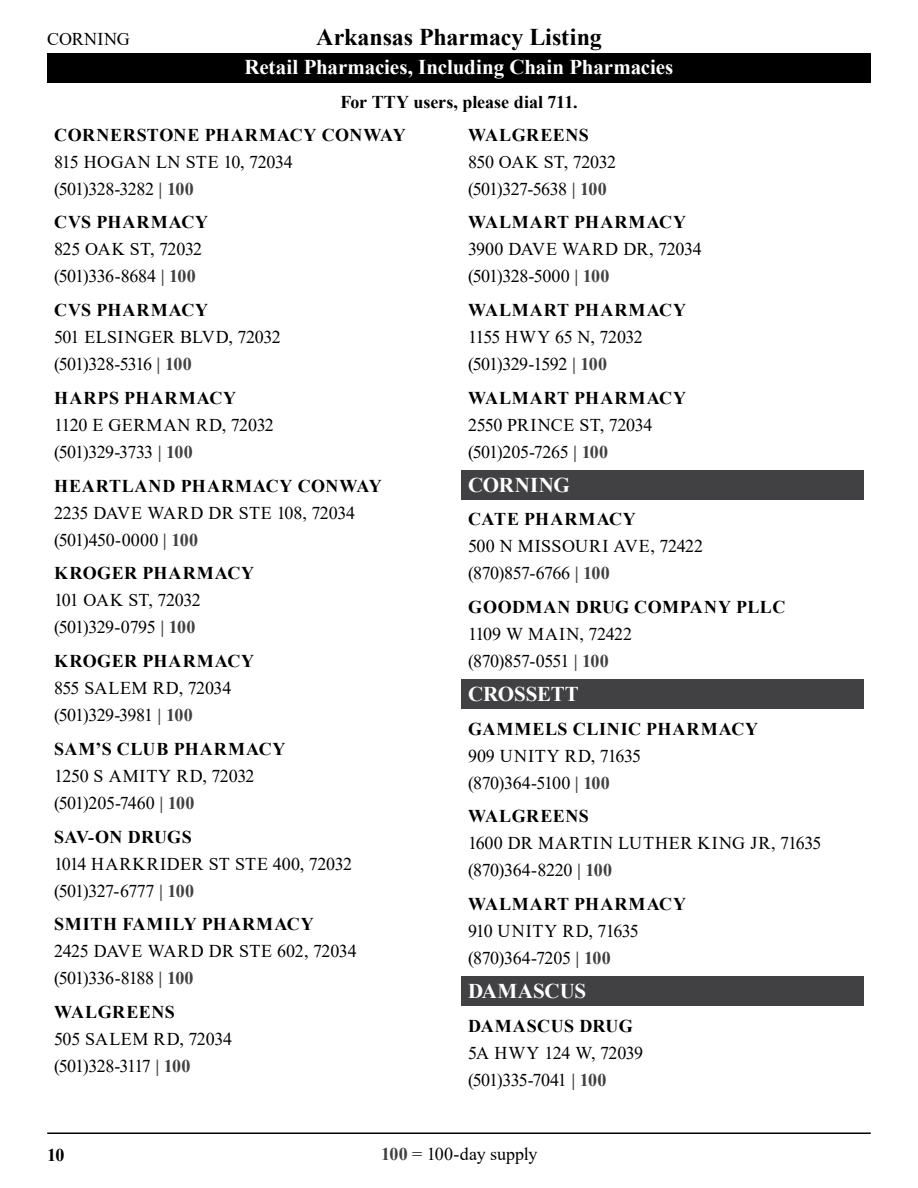
<style>
.page{position:relative;width:918px;height:1188px;background:#fff}
.page>*{position:absolute;margin:0;border:0;box-sizing:border-box;transform-origin:0 0}
.t1{font:700 24px "Times New Roman";letter-spacing:-.005em;color:#000}
.Heading_3_-_Cities{font:700 21px "Times New Roman";letter-spacing:-.005em;color:#fff}
.Address__Zip{font:18px "Times New Roman";letter-spacing:-.01em;color:#000}
.Phone___Features{font:18px "Times New Roman";letter-spacing:-.025em;color:#000}
.Heading_4_-_Pharmacy_names{font:700 18px "Times New Roman";letter-spacing:.035em;color:#000}
.Heading_4_-_Pharmacy_names-2{font:700 18px "Times New Roman";letter-spacing:.06em;color:#000}
.Phone___Features-2{font:18px "Times New Roman";letter-spacing:-.045em;color:#000}
.Address__Zip-2{font:18px "Times New Roman";letter-spacing:.01em;color:#000}
.Address__Zip-3{font:18px "Times New Roman";letter-spacing:.02em;color:#000}
.Heading_4_-_Pharmacy_names-3{font:700 18px "Times New Roman";letter-spacing:-.005em;color:#000}
.Address__Zip-4{font:18px "Times New Roman";letter-spacing:.015em;color:#000}
.Phone___Features-3{font:18px "Times New Roman";letter-spacing:-.06em;color:#000}
.Address__Zip-5{font:18px "Times New Roman";letter-spacing:-.03em;color:#000}
.Heading_4_-_Pharmacy_names-4{font:700 18px "Times New Roman";letter-spacing:.01em;color:#000}
.s1{font-weight:700;color:#414042}
</style>
<div class="page">
<div style="left:47px;top:53px;width:824px;height:29px;background:#000"></div>
<hr style="left:47px;top:1132px;width:824px;height:2px;background:#000">
<div style="left:461px;top:471px;width:403px;height:29px;background:#414042"></div>
<div style="left:461px;top:680px;width:403px;height:29px;background:#414042"></div>
<div style="left:461px;top:977px;width:403px;height:29px;background:#414042"></div>
<p class="Address__Zip" style="left:47px;top:26px;width:84px">CORNING</p>
<h1 class="t1" style="left:316px;top:20px;width:287px">Arkansas Pharmacy Listing</h1>
<p class="Heading_3_-_Cities" style="left:245px;top:52px;width:430px">Retail Pharmacies, Including Chain Pharmacies</p>
<p class="Heading_4_-_Pharmacy_names-3" style="left:340px;top:89px;width:239px">For TTY users, please dial 711.</p>
<h4 class="Heading_4_-_Pharmacy_names" style="left:54px;top:122px;width:353px">CORNERSTONE PHARMACY CONWAY</h4>
<p class="Address__Zip" style="left:54px;top:149px;width:240px">815 HOGAN LN STE 10, 72034</p>
<p class="Phone___Features" style="left:54px;top:176px;width:141px">(501)328-3282 <span class="s1">| 100</span></p>
<h4 class="Heading_4_-_Pharmacy_names" style="left:54px;top:209px;width:155px">CVS PHARMACY</h4>
<p class="Address__Zip" style="left:54px;top:237px;width:150px">825 OAK ST, 72032</p>
<p class="Phone___Features" style="left:54px;top:264px;width:143px">(501)336-8684 <span class="s1">| 100</span></p>
<h4 class="Heading_4_-_Pharmacy_names" style="left:54px;top:297px;width:155px">CVS PHARMACY</h4>
<p class="Address__Zip-2" style="left:54px;top:324px;width:228px">501 ELSINGER BLVD, 72032</p>
<p class="Phone___Features-2" style="left:54px;top:351px;width:139px">(501)328-5316 <span class="s1">| 100</span></p>
<h4 class="Heading_4_-_Pharmacy_names-2" style="left:54px;top:385px;width:183px">HARPS PHARMACY</h4>
<p class="Address__Zip" style="left:54px;top:412px;width:221px">1120 E GERMAN RD, 72032</p>
<p class="Phone___Features" style="left:54px;top:439px;width:140px">(501)329-3733 <span class="s1">| 100</span></p>
<h4 class="Heading_4_-_Pharmacy_names" style="left:54px;top:473px;width:329px">HEARTLAND PHARMACY CONWAY</h4>
<p class="Address__Zip" style="left:54px;top:500px;width:303px">2235 DAVE WARD DR STE 108, 72034</p>
<p class="Phone___Features" style="left:54px;top:527px;width:146px">(501)450-0000 <span class="s1">| 100</span></p>
<h4 class="Heading_4_-_Pharmacy_names" style="left:54px;top:560px;width:201px">KROGER PHARMACY</h4>
<p class="Address__Zip" style="left:54px;top:588px;width:148px">101 OAK ST, 72032</p>
<p class="Phone___Features" style="left:54px;top:615px;width:143px">(501)329-0795 <span class="s1">| 100</span></p>
<h4 class="Heading_4_-_Pharmacy_names" style="left:54px;top:648px;width:201px">KROGER PHARMACY</h4>
<p class="Address__Zip" style="left:54px;top:675px;width:179px">855 SALEM RD, 72034</p>
<p class="Phone___Features" style="left:54px;top:702px;width:140px">(501)329-3981 <span class="s1">| 100</span></p>
<h4 class="Heading_4_-_Pharmacy_names" style="left:54px;top:736px;width:233px">SAM’S CLUB PHARMACY</h4>
<p class="Address__Zip" style="left:54px;top:763px;width:202px">1250 S AMITY RD, 72032</p>
<p class="Phone___Features" style="left:54px;top:790px;width:142px">(501)205-7460 <span class="s1">| 100</span></p>
<h4 class="Heading_4_-_Pharmacy_names-4" style="left:54px;top:824px;width:139px">SAV-ON DRUGS</h4>
<p class="Address__Zip-2" style="left:54px;top:851px;width:300px">1014 HARKRIDER ST STE 400, 72032</p>
<p class="Phone___Features" style="left:54px;top:878px;width:142px">(501)327-6777 <span class="s1">| 100</span></p>
<h4 class="Heading_4_-_Pharmacy_names" style="left:54px;top:911px;width:261px">SMITH FAMILY PHARMACY</h4>
<p class="Address__Zip" style="left:54px;top:939px;width:304px">2425 DAVE WARD DR STE 602, 72034</p>
<p class="Phone___Features-2" style="left:54px;top:966px;width:141px">(501)336-8188 <span class="s1">| 100</span></p>
<h4 class="Heading_4_-_Pharmacy_names" style="left:54px;top:999px;width:122px">WALGREENS</h4>
<p class="Address__Zip" style="left:54px;top:1026px;width:180px">505 SALEM RD, 72034</p>
<p class="Phone___Features-3" style="left:54px;top:1053px;width:138px">(501)328-3117 <span class="s1">| 100</span></p>
<h4 class="Heading_4_-_Pharmacy_names" style="left:468px;top:122px;width:122px">WALGREENS</h4>
<p class="Address__Zip" style="left:468px;top:149px;width:150px">850 OAK ST, 72032</p>
<p class="Phone___Features" style="left:468px;top:176px;width:140px">(501)327-5638 <span class="s1">| 100</span></p>
<h4 class="Heading_4_-_Pharmacy_names-2" style="left:468px;top:209px;width:219px">WALMART PHARMACY</h4>
<p class="Address__Zip" style="left:468px;top:237px;width:235px">3900 DAVE WARD DR, 72034</p>
<p class="Phone___Features" style="left:468px;top:264px;width:143px">(501)328-5000 <span class="s1">| 100</span></p>
<h4 class="Heading_4_-_Pharmacy_names-2" style="left:468px;top:297px;width:219px">WALMART PHARMACY</h4>
<p class="Address__Zip" style="left:468px;top:324px;width:176px">1155 HWY 65 N, 72032</p>
<p class="Phone___Features" style="left:468px;top:351px;width:141px">(501)329-1592 <span class="s1">| 100</span></p>
<h4 class="Heading_4_-_Pharmacy_names-2" style="left:468px;top:385px;width:219px">WALMART PHARMACY</h4>
<p class="Address__Zip" style="left:468px;top:412px;width:186px">2550 PRINCE ST, 72034</p>
<p class="Phone___Features" style="left:468px;top:439px;width:142px">(501)205-7265 <span class="s1">| 100</span></p>
<h3 class="Heading_3_-_Cities" style="left:468px;top:470px;width:103px">CORNING</h3>
<h4 class="Heading_4_-_Pharmacy_names" style="left:468px;top:506px;width:169px">CATE PHARMACY</h4>
<p class="Address__Zip-4" style="left:468px;top:534px;width:237px">500 N MISSOURI AVE, 72422</p>
<p class="Phone___Features" style="left:468px;top:561px;width:143px">(870)857-6766 <span class="s1">| 100</span></p>
<h4 class="Heading_4_-_Pharmacy_names" style="left:468px;top:594px;width:319px">GOODMAN DRUG COMPANY PLLC</h4>
<p class="Address__Zip" style="left:468px;top:621px;width:166px">1109 W MAIN, 72422</p>
<p class="Phone___Features" style="left:468px;top:648px;width:142px">(870)857-0551 <span class="s1">| 100</span></p>
<h3 class="Heading_3_-_Cities" style="left:468px;top:679px;width:112px">CROSSETT</h3>
<h4 class="Heading_4_-_Pharmacy_names" style="left:468px;top:716px;width:291px">GAMMELS CLINIC PHARMACY</h4>
<p class="Address__Zip" style="left:468px;top:743px;width:175px">909 UNITY RD, 71635</p>
<p class="Phone___Features" style="left:468px;top:770px;width:143px">(870)364-5100 <span class="s1">| 100</span></p>
<h4 class="Heading_4_-_Pharmacy_names" style="left:468px;top:803px;width:122px">WALGREENS</h4>
<p class="Address__Zip-3" style="left:468px;top:831px;width:355px">1600 DR MARTIN LUTHER KING JR, 71635</p>
<p class="Phone___Features" style="left:468px;top:858px;width:146px">(870)364-8220 <span class="s1">| 100</span></p>
<h4 class="Heading_4_-_Pharmacy_names-2" style="left:468px;top:891px;width:219px">WALMART PHARMACY</h4>
<p class="Address__Zip-5" style="left:468px;top:918px;width:172px">910 UNITY RD, 71635</p>
<p class="Phone___Features" style="left:468px;top:945px;width:144px">(870)364-7205 <span class="s1">| 100</span></p>
<h3 class="Heading_3_-_Cities" style="left:468px;top:976px;width:120px">DAMASCUS</h3>
<h4 class="Heading_4_-_Pharmacy_names" style="left:468px;top:1013px;width:166px">DAMASCUS DRUG</h4>
<p class="Address__Zip" style="left:468px;top:1040px;width:177px">5A HWY 124 W, 72039</p>
<p class="Phone___Features-2" style="left:468px;top:1067px;width:140px">(501)335-7041 <span class="s1">| 100</span></p>
<p class="Heading_4_-_Pharmacy_names" style="left:47px;top:1142px;width:19px">10</p>
<p class="Address__Zip" style="left:381px;top:1141px;width:158px"><span class="s1">100</span> = 100-day supply</p>
</div>
